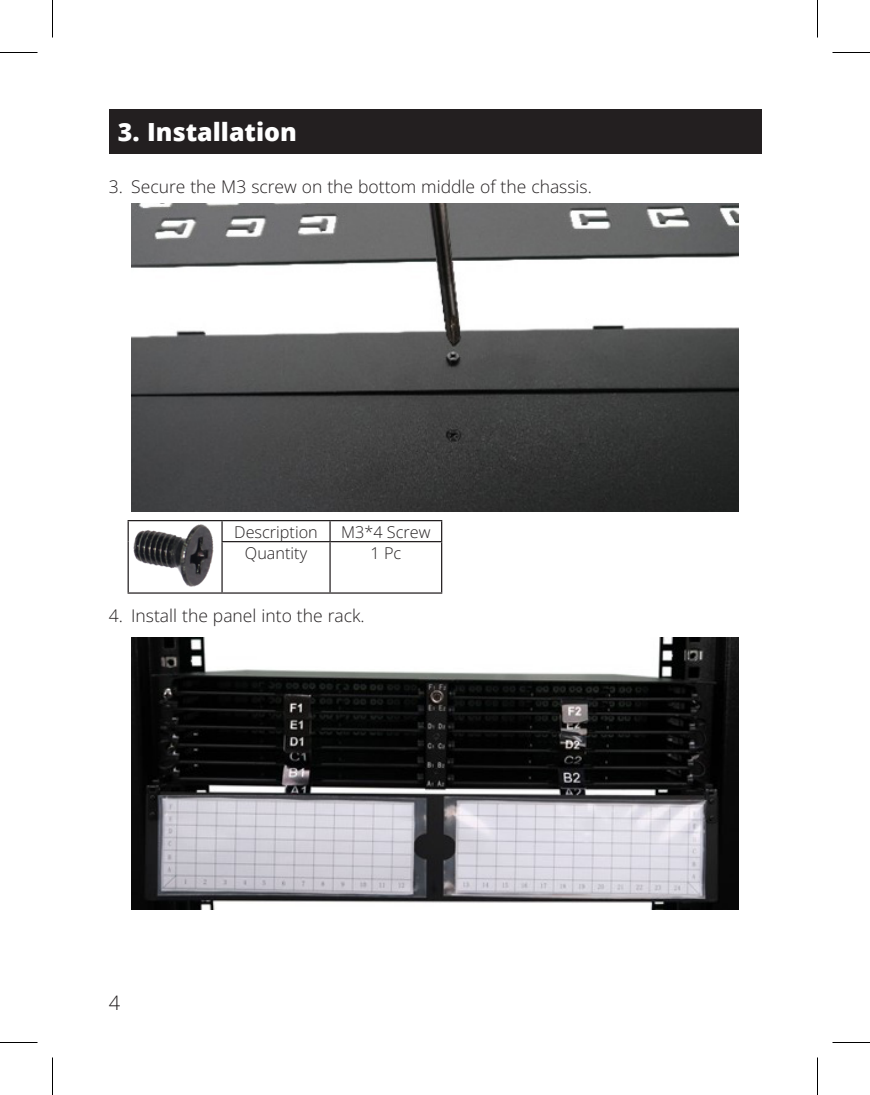
<style>
.page{position:relative;width:870px;height:1095px;background:#fff}
.page>*{position:absolute;margin:0;border:0;box-sizing:border-box;transform-origin:0 0}
.t1{font:800 25px "Open Sans";color:#fff}
.t2{font:20px "Open Sans";color:#231f20}
.t3{font:17.5px "Open Sans";color:#231f20}
.Bullet_Points_-_WEEE{font:16.25px "Open Sans";color:#231f20}
</style>
<div class="page">
<img style="left:132px;top:203px;width:606px;height:309px">
<img style="left:131px;top:638px;width:608px;height:272px">
<hr style="left:128px;top:520px;width:94px;height:1px;background:#231f20">
<hr style="left:222px;top:520px;width:108px;height:1px;background:#231f20">
<hr style="left:330px;top:520px;width:112px;height:1px;background:#231f20">
<svg style="left:128px;top:521px;width:314px;height:22px"></svg>
<hr style="left:128px;top:542px;width:1px;height:50px;background:#231f20">
<hr style="left:221px;top:541px;width:109px;height:1px;background:#231f20">
<hr style="left:221px;top:542px;width:2px;height:50px;background:#231f20">
<hr style="left:330px;top:541px;width:112px;height:1px;background:#231f20">
<hr style="left:329px;top:542px;width:2px;height:50px;background:#231f20">
<hr style="left:441px;top:542px;width:1px;height:50px;background:#231f20">
<hr style="left:128px;top:592px;width:94px;height:2px;background:#231f20">
<hr style="left:222px;top:592px;width:108px;height:2px;background:#231f20">
<hr style="left:330px;top:592px;width:112px;height:2px;background:#231f20">
<img style="left:129px;top:521px;width:92px;height:66px">
<div style="left:109px;top:109px;width:652px;height:45px;background:#231f20"></div>
<hr style="left:0;top:52px;width:38px;height:1px;background:#000">
<hr style="left:832px;top:52px;width:38px;height:1px;background:#000">
<hr style="left:0;top:1042px;width:38px;height:1px;background:#000">
<hr style="left:832px;top:1042px;width:38px;height:1px;background:#000">
<hr style="left:52px;top:0;width:1px;height:38px;background:#000">
<hr style="left:52px;top:1058px;width:1px;height:37px;background:#000">
<hr style="left:817px;top:0;width:1px;height:38px;background:#000">
<hr style="left:817px;top:1058px;width:1px;height:37px;background:#000">
<p class="t1" style="left:118px;top:113px;width:180px">3. Installation</p>
<p class="t3" style="left:109px;top:174px;width:485px">3. Secure the M3 screw on the bottom middle of the chassis.</p>
<p class="Bullet_Points_-_WEEE" style="left:234px;top:521px;width:85px">Description</p>
<p class="Bullet_Points_-_WEEE" style="left:341px;top:521px;width:91px">M3*4 Screw</p>
<p class="Bullet_Points_-_WEEE" style="left:245px;top:542px;width:64px">Quantity</p>
<p class="Bullet_Points_-_WEEE" style="left:371px;top:542px;width:32px">1 Pc</p>
<p class="t3" style="left:109px;top:603px;width:257px">4. Install the panel into the rack.</p>
<p class="t2" style="left:109px;top:990px;width:13px">4</p>
</div>
